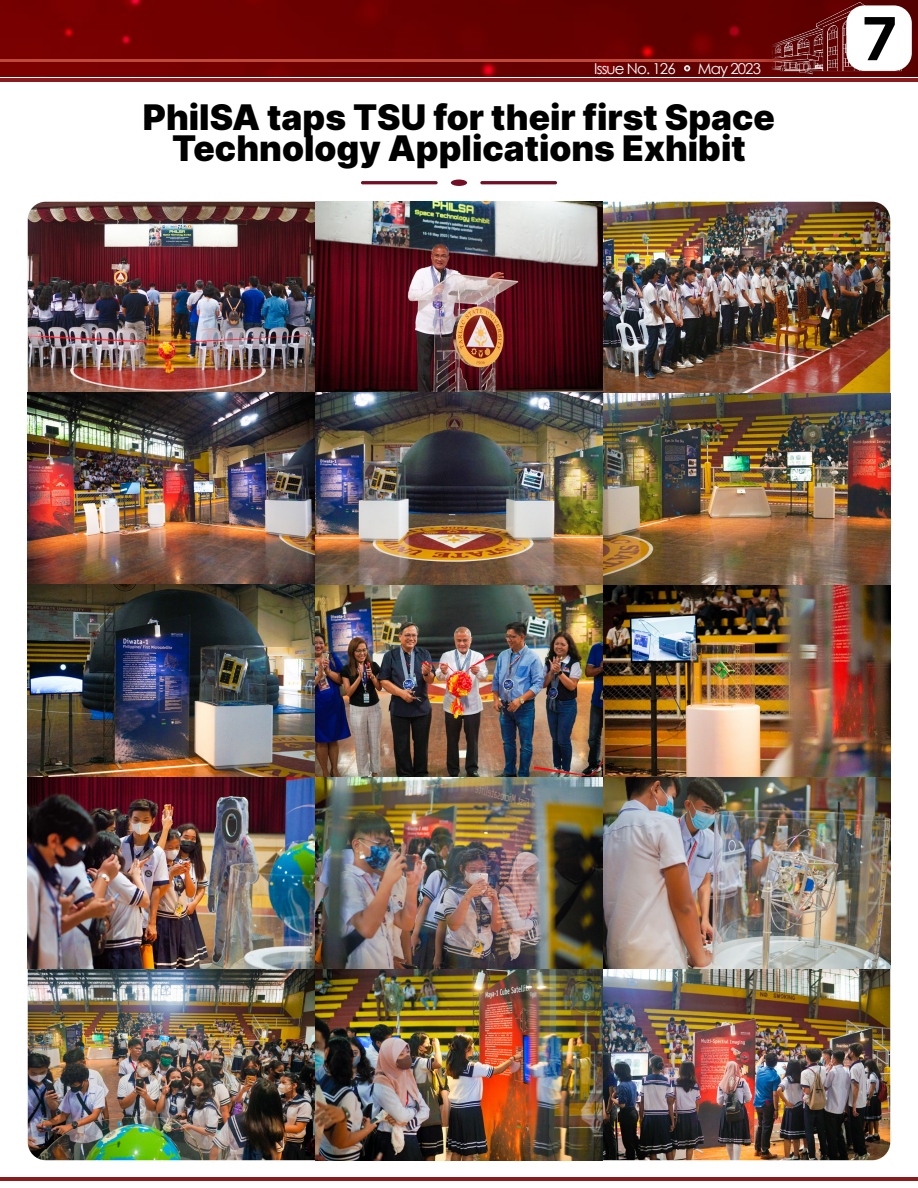
<style>
.page{position:relative;width:918px;height:1188px;background:#fff}
.page>*{position:absolute;margin:0;border:0;box-sizing:border-box;transform-origin:0 0}
.t1{font:700 59.25px "Inter";color:#000}
.t2{font:900 35.25px/31.7px "Inter";color:#000;text-align:center}
.t3{font:15px "Century Gothic";letter-spacing:-.06em;color:#fff}
</style>
<div class="page">
<hr style="left:0;top:1177px;width:918px;height:3px;background:#8a1b1e">
<img style="left:748px;top:76px;width:168px;height:6px">
<svg style="left:0;top:0;width:918px;height:76px;background:#6c0202"></svg>
<hr style="left:0;top:78px;width:918px;height:3px;background:#8a1b1e">
<div style="left:0;top:49px;width:918px;height:14px;background:#41ad49;opacity:.27"></div>
<svg style="left:684px;top:65px;width:6px;height:6px"></svg>
<div style="left:846px;top:5px;width:66px;height:66px;background:#fff;border-radius:18px"></div>
<hr style="left:361px;top:181px;width:77px;height:3px;background:#730f23;border-radius:2px">
<hr style="left:480px;top:181px;width:77px;height:3px;background:#730f23;border-radius:2px">
<div style="left:451px;top:180px;width:16px;height:6px;background:#730f24;border-radius:50%"></div>
<img style="left:28px;top:202px;width:862px;height:958px">
<p class="t3" style="left:594px;top:58px;width:83px">Issue No. 126</p>
<p class="t3" style="left:698px;top:58px;width:65px">May 2023</p>
<p class="t2" style="left:143px;top:100px;width:634px">PhilSA taps TSU for their first Space<br>Technology Applications Exhibit</p>
<h1 class="t1" style="left:861px;top:-6px;width:40px">57</h1>
</div>
